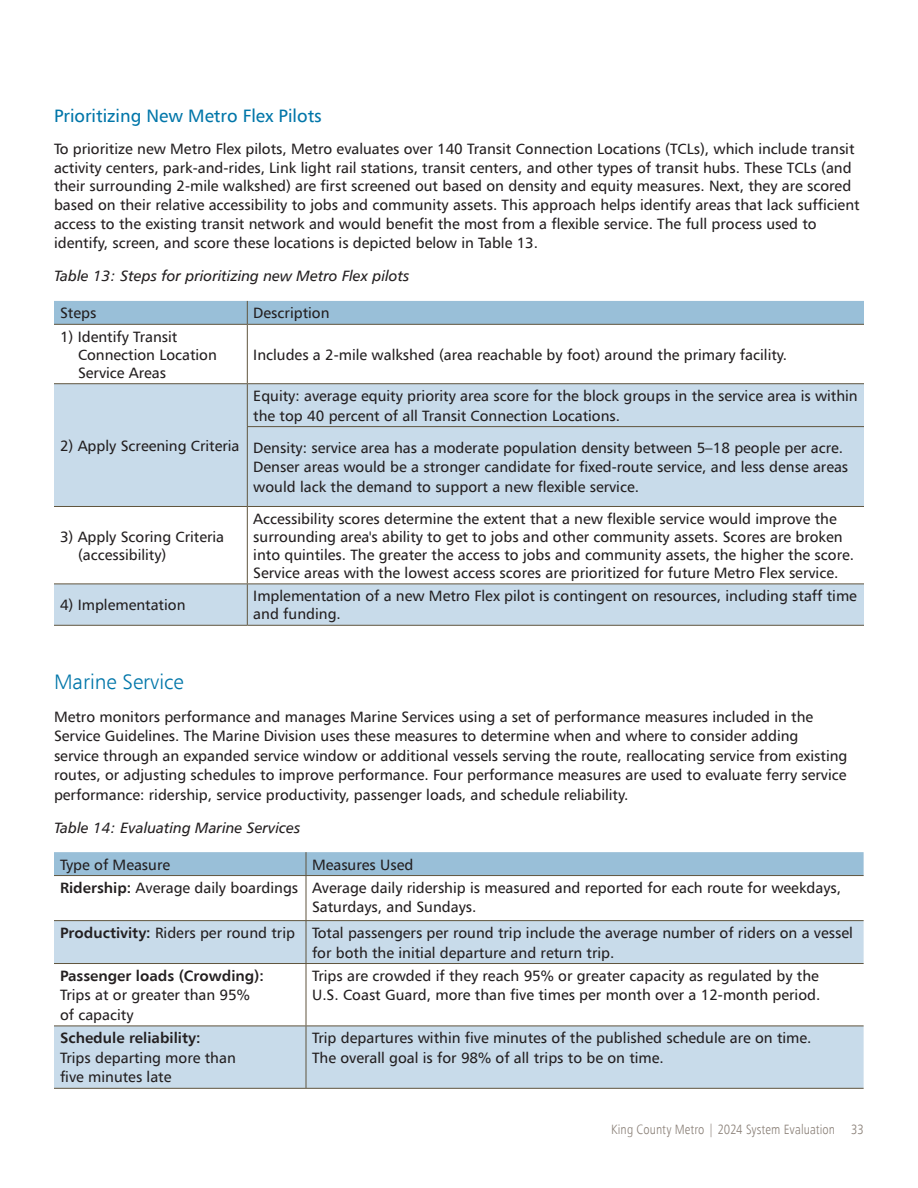
<style>
.page{position:relative;width:918px;height:1188px;background:#fff}
.page>*{position:absolute;margin:0;border:0;box-sizing:border-box;transform-origin:0 0}
.t1{font:300 21px "Humanist 777 BT";color:#0076a9}
.t2{font:18px "Humanist 777 BT";color:#0076a9}
.t3{font:15px/19.5px "Humanist 777 BT";color:#231f20}
.t4{font:italic 15px "Humanist 777 BT";color:#231f20}
.t5{font:300 condensed 13.5px "Humanist 777 BT";letter-spacing:.005em;color:#8c827a}
.s1{font-weight:700}
</style>
<div class="page">
<div style="left:54px;top:384px;width:810px;height:241px;background:#c8dbea"></div>
<svg style="left:54px;top:507px;width:810px;height:77px"></svg>
<div style="left:54px;top:301px;width:810px;height:23px;background:#99bfd8"></div>
<hr style="left:247px;top:325px;width:1px;height:58px;background:#60553e">
<hr style="left:247px;top:384px;width:1px;height:42px;background:#60553e">
<hr style="left:247px;top:427px;width:1px;height:79px;background:#60553e">
<hr style="left:247px;top:507px;width:1px;height:77px;background:#60553e">
<hr style="left:247px;top:584px;width:1px;height:41px;background:#60553e">
<hr style="left:54px;top:324px;width:193px;height:1px;background:#60553e">
<hr style="left:247px;top:324px;width:617px;height:1px;background:#60553e">
<hr style="left:54px;top:383px;width:193px;height:1px;background:#60553e">
<hr style="left:247px;top:383px;width:617px;height:1px;background:#60553e">
<hr style="left:247px;top:426px;width:617px;height:1px;background:#60553e">
<hr style="left:54px;top:506px;width:193px;height:1px;background:#60553e">
<hr style="left:247px;top:506px;width:617px;height:1px;background:#60553e">
<hr style="left:54px;top:584px;width:193px;height:1px;background:#60553e">
<hr style="left:247px;top:584px;width:617px;height:1px;background:#60553e">
<hr style="left:54px;top:625px;width:193px;height:1px;background:#60553e">
<hr style="left:247px;top:625px;width:617px;height:1px;background:#60553e">
<svg style="left:54px;top:921px;width:810px;height:167px;fill:#c8dbea"></svg>
<hr style="left:54px;top:920px;width:252px;height:1px;background:#60553e">
<hr style="left:306px;top:920px;width:558px;height:1px;background:#60553e">
<hr style="left:54px;top:963px;width:252px;height:1px;background:#60553e">
<hr style="left:306px;top:963px;width:558px;height:1px;background:#60553e">
<hr style="left:54px;top:1026px;width:252px;height:1px;background:#60553e">
<hr style="left:306px;top:1026px;width:558px;height:1px;background:#60553e">
<svg style="left:54px;top:852px;width:810px;height:24px;background:#97bbd1"></svg>
<hr style="left:306px;top:876px;width:1px;height:44px;background:#60553e">
<hr style="left:306px;top:921px;width:1px;height:42px;background:#60553e">
<hr style="left:306px;top:964px;width:1px;height:62px;background:#60553e">
<hr style="left:306px;top:1026px;width:1px;height:62px;background:#60553e">
<hr style="left:54px;top:1088px;width:252px;height:1px;background:#60553e">
<hr style="left:306px;top:1088px;width:558px;height:1px;background:#60553e">
<p class="t2" style="left:54px;top:104px;width:269px">Prioritizing New Metro Flex Pilots</p>
<p class="t3" style="left:54px;top:139px;width:807px;line-height:18.9px">To prioritize new Metro Flex pilots, Metro evaluates over 140 Transit Connection Locations (TCLs), which include transit activity centers, park-and-rides, Link light rail stations, transit centers, and other types of transit hubs. These TCLs (and their surrounding 2-mile walkshed) are first screened out based on density and equity measures. Next, they are scored based on their relative accessibility to jobs and community assets. This approach helps identify areas that lack sufficient access to the existing transit network and would benefit the most from a flexible service. The full process used to identify, screen, and score these locations is depicted below in Table 13.</p>
<p class="t4" style="left:54px;top:267px;width:357px">Table 13: Steps for prioritizing new Metro Flex pilots</p>
<p class="t3" style="left:60px;top:303px;width:38px">Steps</p>
<p class="t3" style="left:253px;top:303px;width:78px">Description</p>
<p class="t3" style="left:78px;top:327px;width:140px;line-height:18px;text-indent:-18px">1) Identify Transit<br>Connection Location<br>Service Areas</p>
<p class="t3" style="left:253px;top:344px;width:535px">Includes a 2-mile walkshed (area reachable by foot) around the primary facility.</p>
<p class="t3" style="left:60px;top:436px;width:181px">2) Apply Screening Criteria</p>
<p class="t3" style="left:78px;top:527px;width:148px;line-height:18px;text-indent:-18px">3) Apply Scoring Criteria (accessibility)</p>
<p class="t3" style="left:253px;top:386px;width:606px">Equity: average equity priority area score for the block groups in the service area is within the top 40 percent of all Transit Connection Locations.</p>
<p class="t3" style="left:253px;top:437px;width:596px">Density: service area has a moderate population density between 5–18 people per acre.<br>Denser areas would be a stronger candidate for fixed-route service, and less dense areas would lack the demand to support a new flexible service.</p>
<p class="t3" style="left:253px;top:509px;width:602px;line-height:18px">Accessibility scores determine the extent that a new flexible service would improve the surrounding area's ability to get to jobs and other community assets. Scores are broken into quintiles. The greater the access to jobs and community assets, the higher the score.<br>Service areas with the lowest access scores are prioritized for future Metro Flex service.</p>
<p class="t3" style="left:60px;top:595px;width:127px">4) Implementation</p>
<p class="t3" style="left:253px;top:587px;width:605px;line-height:18px">Implementation of a new Metro Flex pilot is contingent on resources, including staff time and funding.</p>
<p class="t1" style="left:54px;top:668px;width:131px">Marine Service</p>
<p class="t3" style="left:54px;top:706px;width:795px">Metro monitors performance and manages Marine Services using a set of performance measures included in the Service Guidelines. The Marine Division uses these measures to determine when and where to consider adding<br>service through an expanded service window or additional vessels serving the route, reallocating service from existing routes, or adjusting schedules to improve performance. Four performance measures are used to evaluate ferry service performance: ridership, service productivity, passenger loads, and schedule reliability.</p>
<p class="t4" style="left:54px;top:818px;width:248px">Table 14: Evaluating Marine Services</p>
<p class="t3" style="left:60px;top:854px;width:112px">Type of Measure</p>
<p class="t3" style="left:312px;top:854px;width:103px">Measures Used</p>
<p class="t3" style="left:60px;top:878px;width:240px"><span class="s1">Ridership:</span> Average daily boardings</p>
<p class="t3" style="left:312px;top:878px;width:531px">Average daily ridership is measured and reported for each route for weekdays,<br>Saturdays, and Sundays.</p>
<p class="t3" style="left:60px;top:923px;width:237px"><span class="s1">Productivity:</span> Riders per round trip</p>
<p class="t3" style="left:312px;top:923px;width:542px">Total passengers per round trip include the average number of riders on a vessel for both the initial departure and return trip.</p>
<p class="t3" style="left:60px;top:966px;width:206px"><span class="s1">Passenger loads (Crowding):<br></span>Trips at or greater than 95% of capacity</p>
<p class="t3" style="left:312px;top:966px;width:510px">Trips are crowded if they reach 95% or greater capacity as regulated by the<br>U.S. Coast Guard, more than five times per month over a 12-month period.</p>
<p class="t3" style="left:60px;top:1028px;width:177px"><span class="s1">Schedule reliability:<br></span>Trips departing more than five minutes late</p>
<p class="t3" style="left:312px;top:1028px;width:501px">Trip departures within five minutes of the published schedule are on time.<br>The overall goal is for 98% of all trips to be on time.</p>
<p class="t5" style="left:611px;top:1121px;width:254px">King County Metro | 2024 System Evaluation 33</p>
</div>
